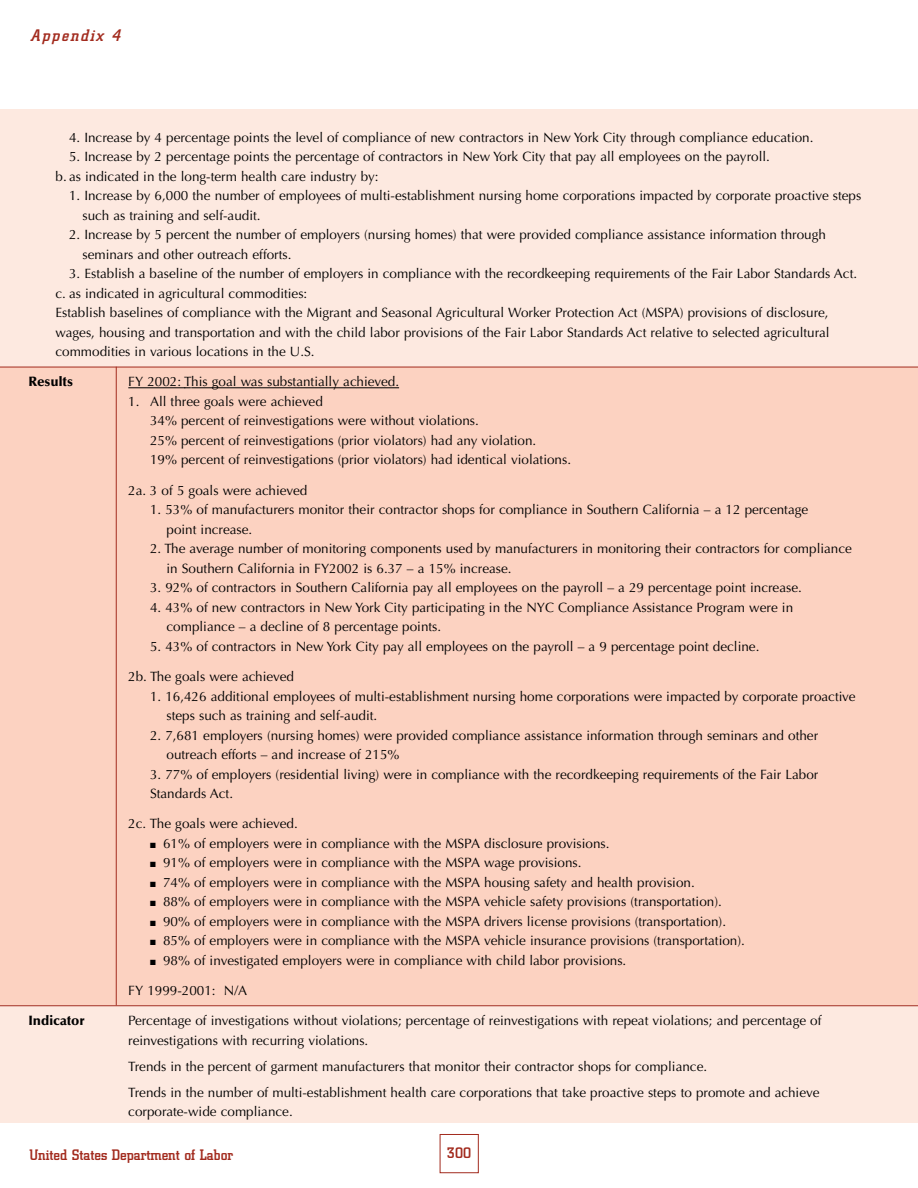
<style>
.page{position:relative;width:918px;height:1188px;background:#fff}
.page>*{position:absolute;margin:0;border:0;box-sizing:border-box;transform-origin:0 0}
.t1{font:italic 500 16.5px "City";letter-spacing:.11em;color:#a22b1e}
.t2{font:500 15px "City";color:#a22b1e}
.t3{font:13.5px/19.5px "Optima";color:#000}
.t4{font:900 13.5px "Optima";color:#000}
</style>
<div class="page">
<div style="left:440px;top:1134px;width:39px;height:39px;border:1px solid #a22b1e"></div>
<div style="left:0;top:110px;width:918px;height:1012px;background:#fcd2c1"></div>
<div style="left:0;top:1005px;width:918px;height:118px;background:#fde9e0"></div>
<div style="left:0;top:110px;width:918px;height:257px;background:#fde9e0"></div>
<hr style="left:116px;top:367px;width:1px;height:638px;background:#a22b1e">
<hr style="left:0;top:367px;width:918px;height:1px;background:#a22b1e">
<hr style="left:128px;top:387px;width:57px;height:1px;background:#000">
<hr style="left:191px;top:387px;width:60px;height:1px;background:#000">
<hr style="left:251px;top:387px;width:106px;height:1px;background:#000">
<svg style="left:357px;top:387px;width:42px;height:1px"></svg>
<hr style="left:0;top:1005px;width:918px;height:1px;background:#a22b1e">
<p class="t1" style="left:31px;top:30px;width:91px">Appendix 4</p>
<p class="t3" style="left:69px;top:129px;width:746px">4. Increase by 4 percentage points the level of compliance of new contractors in New York City through compliance education.</p>
<p class="t3" style="left:56px;top:148px;width:716px;text-indent:14px">5. Increase by 2 percentage points the percentage of contractors in New York City that pay all employees on the payroll. b. as indicated in the long-term health care industry by:</p>
<p class="t3" style="left:82px;top:187px;width:780px;text-indent:-14px">1. Increase by 6,000 the number of employees of multi-establishment nursing home corporations impacted by corporate proactive steps such as training and self-audit.</p>
<p class="t3" style="left:82px;top:226px;width:745px;text-indent:-14px">2. Increase by 5 percent the number of employers (nursing homes) that were provided compliance assistance information through seminars and other outreach efforts.</p>
<p class="t3" style="left:56px;top:265px;width:803px;text-indent:14px">3. Establish a baseline of the number of employers in compliance with the recordkeeping requirements of the Fair Labor Standards Act. c. as indicated in agricultural commodities:<br>Establish baselines of compliance with the Migrant and Seasonal Agricultural Worker Protection Act (MSPA) provisions of disclosure, wages, housing and transportation and with the child labor provisions of the Fair Labor Standards Act relative to selected agricultural commodities in various locations in the U.S.</p>
<p class="t4" style="left:28px;top:376px;width:46px">Results</p>
<p class="t3" style="left:128px;top:373px;width:272px">FY 2002: This goal was substantially achieved.</p>
<p class="t3" style="left:150px;top:393px;width:423px;text-indent:-22px">1. All three goals were achieved<br>34% percent of reinvestigations were without violations.<br>25% percent of reinvestigations (prior violators) had any violation.<br>19% percent of reinvestigations (prior violators) had identical violations.</p>
<p class="t3" style="left:128px;top:482px;width:181px">2a. 3 of 5 goals were achieved</p>
<p class="t3" style="left:167px;top:501px;width:643px;text-indent:-17px">1. 53% of manufacturers monitor their contractor shops for compliance in Southern California – a 12 percentage point increase.</p>
<p class="t3" style="left:167px;top:540px;width:687px;text-indent:-17px">2. The average number of monitoring components used by manufacturers in monitoring their contractors for compliance in Southern California in FY2002 is 6.37 – a 15% increase.</p>
<p class="t3" style="left:150px;top:579px;width:653px">3. 92% of contractors in Southern California pay all employees on the payroll – a 29 percentage point increase.</p>
<p class="t3" style="left:167px;top:599px;width:628px;text-indent:-17px">4. 43% of new contractors in New York City participating in the NYC Compliance Assistance Program were in compliance – a decline of 8 percentage points.</p>
<p class="t3" style="left:150px;top:638px;width:611px">5. 43% of contractors in New York City pay all employees on the payroll – a 9 percentage point decline.</p>
<p class="t3" style="left:128px;top:668px;width:167px">2b. The goals were achieved</p>
<p class="t3" style="left:167px;top:688px;width:691px;text-indent:-17px">1. 16,426 additional employees of multi-establishment nursing home corporations were impacted by corporate proactive steps such as training and self-audit.</p>
<p class="t3" style="left:167px;top:727px;width:653px;text-indent:-17px">2. 7,681 employers (nursing homes) were provided compliance assistance information through seminars and other outreach efforts – and increase of 215%</p>
<p class="t3" style="left:150px;top:766px;width:670px">3. 77% of employers (residential living) were in compliance with the recordkeeping requirements of the Fair Labor<br>Standards Act.</p>
<p class="t3" style="left:128px;top:815px;width:171px">2c. The goals were achieved.</p>
<p class="t3" style="left:150px;top:835px;width:461px">■ 61% of employers were in compliance with the MSPA disclosure provisions.</p>
<p class="t3" style="left:150px;top:854px;width:433px">■ 91% of employers were in compliance with the MSPA wage provisions.</p>
<p class="t3" style="left:150px;top:874px;width:546px">■ 74% of employers were in compliance with the MSPA housing safety and health provision.</p>
<p class="t3" style="left:150px;top:893px;width:573px">■ 88% of employers were in compliance with the MSPA vehicle safety provisions (transportation).</p>
<p class="t3" style="left:150px;top:913px;width:578px">■ 90% of employers were in compliance with the MSPA drivers license provisions (transportation).</p>
<p class="t3" style="left:150px;top:932px;width:596px">■ 85% of employers were in compliance with the MSPA vehicle insurance provisions (transportation).</p>
<p class="t3" style="left:150px;top:952px;width:478px">■ 98% of investigated employers were in compliance with child labor provisions.</p>
<p class="t3" style="left:128px;top:982px;width:120px">FY 1999-2001: N/A</p>
<p class="t4" style="left:28px;top:1015px;width:58px">Indicator</p>
<p class="t3" style="left:128px;top:1012px;width:695px">Percentage of investigations without violations; percentage of reinvestigations with repeat violations; and percentage of reinvestigations with recurring violations.</p>
<p class="t3" style="left:128px;top:1055px;width:693px;line-height:26px">Trends in the percent of garment manufacturers that monitor their contractor shops for compliance.<br>Trends in the number of multi-establishment health care corporations that take proactive steps to promote and achieve</p>
<p class="t3" style="left:128px;top:1103px;width:166px">corporate-wide compliance.</p>
<p class="t2" style="left:29px;top:1149px;width:205px">United States Department of Labor</p>
<p class="t2" style="left:447px;top:1147px;width:26px">300</p>
</div>
